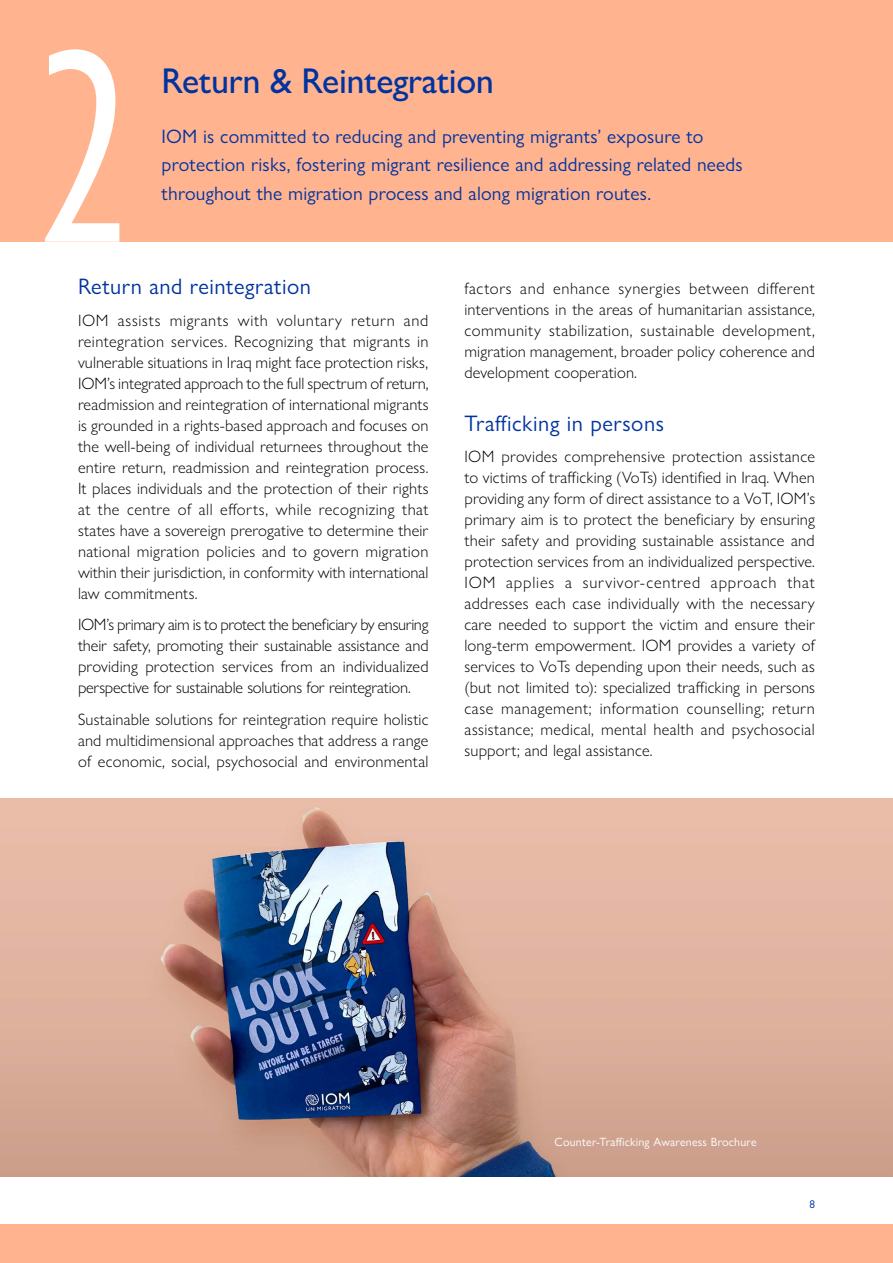
<style>
.page{position:relative;width:893px;height:1263px;background:#fff}
.page>*{position:absolute;margin:0;border:0;box-sizing:border-box;transform-origin:0 0}
.t1{font:condensed 285px "Gill Sans Nova";color:#fff}
.t2{font:500 36px "Gill Sans Nova";letter-spacing:-.01em;color:#0033a0}
.t3{font:22.5px "Gill Sans Nova";letter-spacing:.025em;color:#0033a0}
.t4{font:19.5px/28.5px "Gill Sans Nova";letter-spacing:.01em;color:#0033a0}
.t5{font:300 16.5px/21px "Gill Sans Nova";letter-spacing:.01em;color:#000;text-align:justify}
.t6{font:12px "Gill Sans Nova";letter-spacing:.02em;color:#fff}
.t7{font:11.25px "Gill Sans Nova";color:#0033a0}
</style>
<div class="page">
<div style="left:0;top:1224px;width:893px;height:39px;background:#ffb38f"></div>
<div style="left:0;top:0;width:893px;height:242px;background:#ffb38f"></div>
<img style="left:0;top:798px;width:893px;height:378px">
<h1 class="t1" style="left:39px;top:-34px;width:94px">2</h1>
<h2 class="t2" style="left:162px;top:59px;width:334px">Return &amp; Reintegration</h2>
<p class="t4" style="left:162px;top:122px;width:583px">IOM is committed to reducing and preventing migrants’ exposure to protection risks, fostering migrant resilience and addressing related needs throughout the migration process and along migration routes.</p>
<h3 class="t3" style="left:78px;top:273px;width:235px">Return and reintegration</h3>
<p class="t5" style="left:78px;top:309px;width:352px">IOM assists migrants with voluntary return and reintegration services. Recognizing that migrants in vulnerable situations in Iraq might face protection risks, IOM’s integrated approach to the full spectrum of return, readmission and reintegration of international migrants is grounded in a rights-based approach and focuses on the well-being of individual returnees throughout the entire return, readmission and reintegration process.<br>It places individuals and the protection of their rights at the centre of all efforts, while recognizing that states have a sovereign prerogative to determine their national migration policies and to govern migration within their jurisdiction, in conformity with international law commitments.</p>
<p class="t5" style="left:78px;top:614px;width:352px">IOM’s primary aim is to protect the beneficiary by ensuring their safety, promoting their sustainable assistance and providing protection services from an individualized perspective for sustainable solutions for reintegration.</p>
<p class="t5" style="left:78px;top:708px;width:352px">Sustainable solutions for reintegration require holistic and multidimensional approaches that address a range of economic, social, psychosocial and environmental</p>
<p class="t5" style="left:464px;top:278px;width:352px">factors and enhance synergies between different interventions in the areas of humanitarian assistance, community stabilization, sustainable development, migration management, broader policy coherence and development cooperation.</p>
<h3 class="t3" style="left:464px;top:409px;width:201px">Trafficking in persons</h3>
<p class="t5" style="left:464px;top:446px;width:352px">IOM provides comprehensive protection assistance to victims of trafficking (VoTs) identified in Iraq. When providing any form of direct assistance to a VoT, IOM’s primary aim is to protect the beneficiary by ensuring their safety and providing sustainable assistance and protection services from an individualized perspective.<br>IOM applies a survivor-centred approach that addresses each case individually with the necessary care needed to support the victim and ensure their long-term empowerment. IOM provides a variety of services to VoTs depending upon their needs, such as (but not limited to): specialized trafficking in persons case management; information counselling; return assistance; medical, mental health and psychosocial support; and legal assistance.</p>
<p class="t6" style="left:554px;top:1135px;width:204px">Counter-Trafficking Awareness Brochure</p>
<p class="t7" style="left:809px;top:1197px;width:7px">8</p>
</div>
